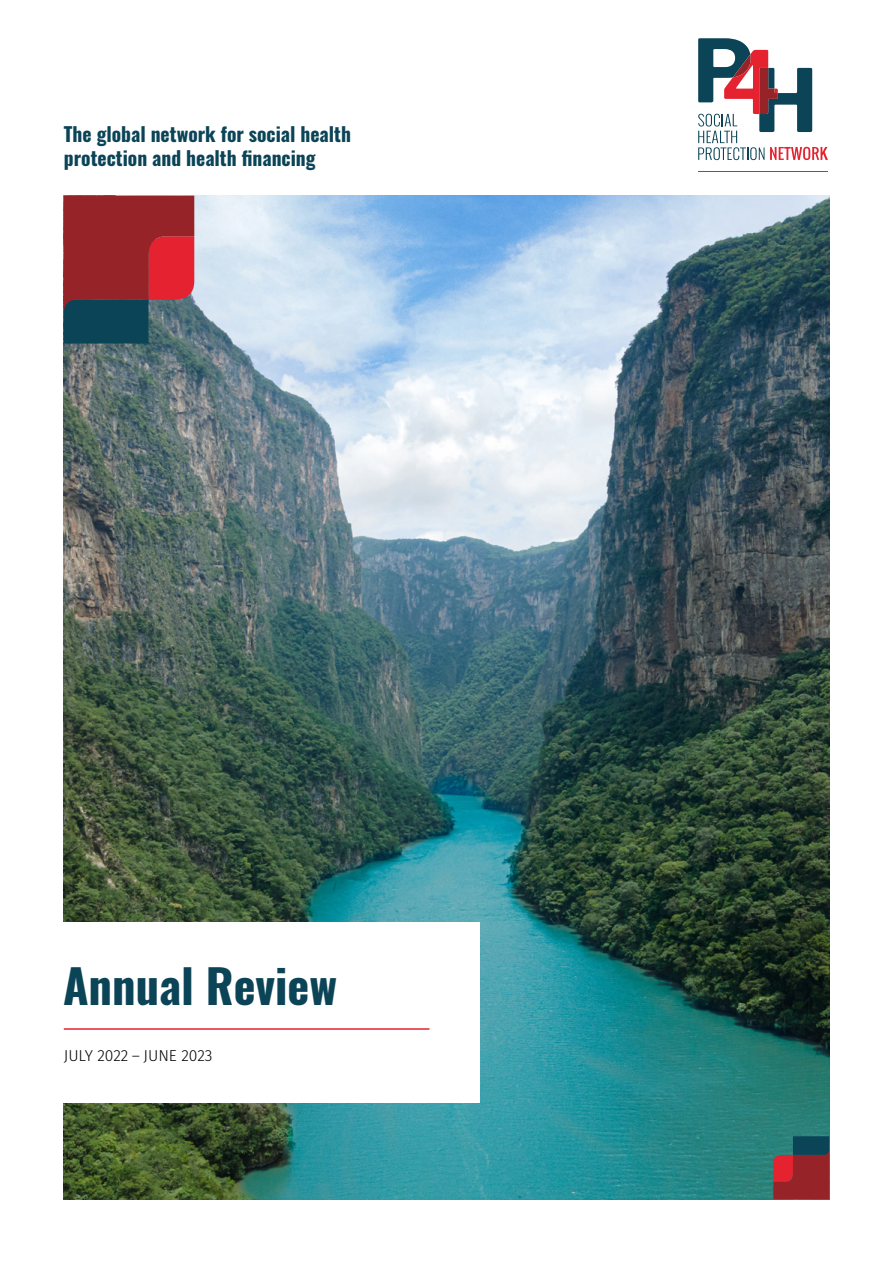
<style>
.page{position:relative;width:893px;height:1263px;background:#fff}
.page>*{position:absolute;margin:0;border:0;box-sizing:border-box;transform-origin:0 0}
.t1{font:700 46.5px "Oswald";color:#0b4457}
.t2{font:700 19.5px/23.4px "Oswald";color:#0b4457}
.t3{font:300 15.75px "Fira Sans";color:#000}
</style>
<div class="page">
<img style="left:64px;top:196px;width:765px;height:1003px">
<svg style="left:698px;top:38px;width:130px;height:122px"></svg>
<hr style="left:698px;top:171px;width:130px;height:1px;background:#e42230">
<svg style="left:773px;top:1136px;width:56px;height:63px;background:#79343b"></svg>
<svg style="left:64px;top:196px;width:130px;height:148px;background:#7f323a"></svg>
<div style="left:0;top:922px;width:479px;height:181px;background:#fff"></div>
<hr style="left:64px;top:1028px;width:365px;height:2px;background:#e42230">
<p class="t2" style="left:64px;top:121px;width:289px">The global network for social health protection and health financing</p>
<h1 class="t1" style="left:63px;top:944px;width:275px">Annual Review</h1>
<p class="t3" style="left:64px;top:1044px;width:150px">JULY 2022 – JUNE 2023</p>
</div>
